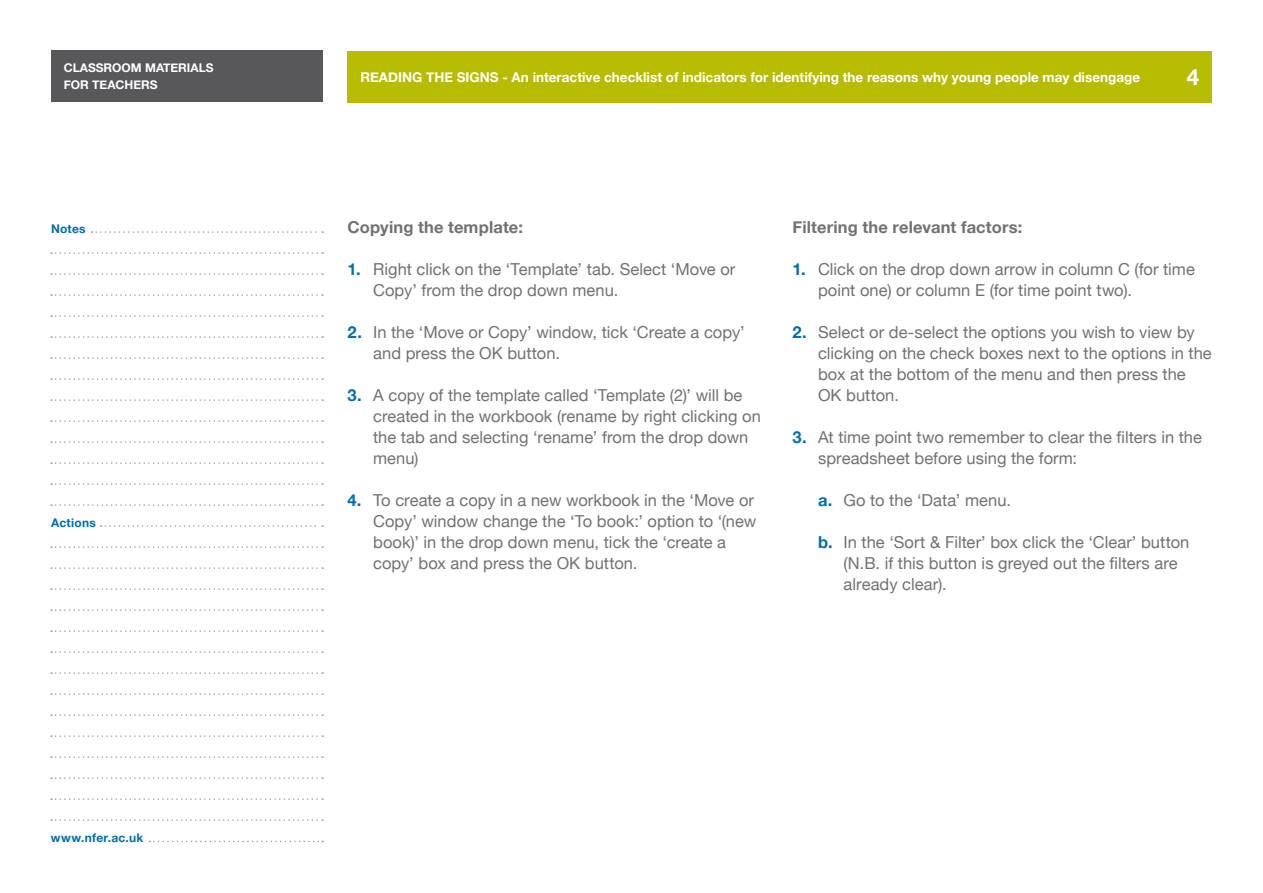
<style>
.page{position:relative;width:1263px;height:893px;background:#fff}
.page>*{position:absolute;margin:0;border:0;box-sizing:border-box;transform-origin:0 0}
.t1{font:700 22.5px "Helvetica Neue";color:#fff}
.t2{font:16.5px/21px "Helvetica Neue";color:#707172}
.t3{font:700 16.5px "Helvetica Neue";letter-spacing:.01em;color:#707172}
.t4{font:700 13.5px "Helvetica Neue";color:#fff}
.t5{font:700 12px/16.5px "Helvetica Neue";color:#fff}
.t6{font:700 12px "Helvetica Neue";letter-spacing:.02em;color:#006eab}
.s1{font-weight:700;color:#006eab}
</style>
<div class="page">
<div style="left:348px;top:51px;width:864px;height:51px;background:#b8bc00"></div>
<svg style="left:51px;top:504px;width:272px;height:2px"></svg>
<svg style="left:92px;top:231px;width:231px;height:2px"></svg>
<svg style="left:101px;top:525px;width:222px;height:2px"></svg>
<svg style="left:51px;top:252px;width:272px;height:2px"></svg>
<svg style="left:51px;top:273px;width:272px;height:2px"></svg>
<svg style="left:51px;top:294px;width:272px;height:2px"></svg>
<svg style="left:51px;top:315px;width:272px;height:2px"></svg>
<svg style="left:51px;top:336px;width:272px;height:2px"></svg>
<svg style="left:51px;top:357px;width:272px;height:2px"></svg>
<svg style="left:51px;top:378px;width:272px;height:2px"></svg>
<svg style="left:51px;top:399px;width:272px;height:2px"></svg>
<svg style="left:51px;top:420px;width:272px;height:2px"></svg>
<svg style="left:51px;top:441px;width:272px;height:2px"></svg>
<svg style="left:51px;top:462px;width:272px;height:2px"></svg>
<svg style="left:51px;top:483px;width:272px;height:2px"></svg>
<svg style="left:51px;top:546px;width:272px;height:2px"></svg>
<svg style="left:51px;top:567px;width:272px;height:2px"></svg>
<svg style="left:51px;top:588px;width:272px;height:2px"></svg>
<svg style="left:51px;top:609px;width:272px;height:2px"></svg>
<svg style="left:51px;top:630px;width:272px;height:2px"></svg>
<svg style="left:51px;top:735px;width:272px;height:2px"></svg>
<svg style="left:51px;top:651px;width:272px;height:2px"></svg>
<svg style="left:51px;top:756px;width:272px;height:2px"></svg>
<svg style="left:51px;top:672px;width:272px;height:2px"></svg>
<svg style="left:51px;top:777px;width:272px;height:2px"></svg>
<svg style="left:51px;top:693px;width:272px;height:2px"></svg>
<svg style="left:51px;top:798px;width:272px;height:2px"></svg>
<svg style="left:51px;top:714px;width:272px;height:2px"></svg>
<svg style="left:51px;top:819px;width:272px;height:2px"></svg>
<svg style="left:149px;top:841px;width:174px;height:1px"></svg>
<div style="left:51px;top:51px;width:271px;height:51px;background:#58585a"></div>
<p class="t5" style="left:64px;top:59px;width:151px">CLASSROOM MATERIALS<br>FOR TEACHERS</p>
<p class="t6" style="left:51px;top:218px;width:36px">Notes</p>
<p class="t6" style="left:51px;top:512px;width:46px">Actions</p>
<p class="t6" style="left:51px;top:827px;width:94px">www.nfer.ac.uk</p>
<p class="t4" style="left:360px;top:65px;width:781px">READING THE SIGNS - An interactive checklist of indicators for identifying the reasons why young people may disengage</p>
<h1 class="t1" style="left:1187px;top:57px;width:14px">4</h1>
<p class="t3" style="left:348px;top:212px;width:177px">Copying the template:</p>
<p class="t2" style="left:373px;top:257px;width:364px;text-indent:-26px"><span class="s1">1.</span> Right click on the ‘Template’ tab. Select ‘Move or<br>Copy’ from the drop down menu.</p>
<p class="t2" style="left:373px;top:320px;width:373px;text-indent:-26px"><span class="s1">2.</span> In the ‘Move or Copy’ window, tick ‘Create a copy’ and press the OK button.</p>
<p class="t2" style="left:373px;top:383px;width:389px;text-indent:-26px"><span class="s1">3.</span> A copy of the template called ‘Template (2)’ will be created in the workbook (rename by right clicking on the tab and selecting ‘rename’ from the drop down menu)</p>
<p class="t2" style="left:373px;top:488px;width:385px;text-indent:-26px"><span class="s1">4.</span> To create a copy in a new workbook in the ‘Move or Copy’ window change the ‘To book:’ option to ‘(new book)’ in the drop down menu, tick the ‘create a copy’ box and press the OK button.</p>
<p class="t3" style="left:792px;top:212px;width:231px">Filtering the relevant factors:</p>
<p class="t2" style="left:818px;top:257px;width:378px;text-indent:-26px"><span class="s1">1.</span> Click on the drop down arrow in column C (for time point one) or column E (for time point two).</p>
<p class="t2" style="left:818px;top:320px;width:395px;text-indent:-26px"><span class="s1">2.</span> Select or de-select the options you wish to view by clicking on the check boxes next to the options in the box at the bottom of the menu and then press the OK button.</p>
<p class="t2" style="left:818px;top:425px;width:385px;text-indent:-26px"><span class="s1">3.</span> At time point two remember to clear the filters in the spreadsheet before using the form:</p>
<p class="t2" style="left:818px;top:488px;width:194px"><span class="s1">a.</span> Go to the ‘Data’ menu.</p>
<p class="t2" style="left:843px;top:530px;width:347px;text-indent:-26px"><span class="s1">b.</span> In the ‘Sort &amp; Filter’ box click the ‘Clear’ button (N.B. if this button is greyed out the filters are already clear).</p>
</div>
